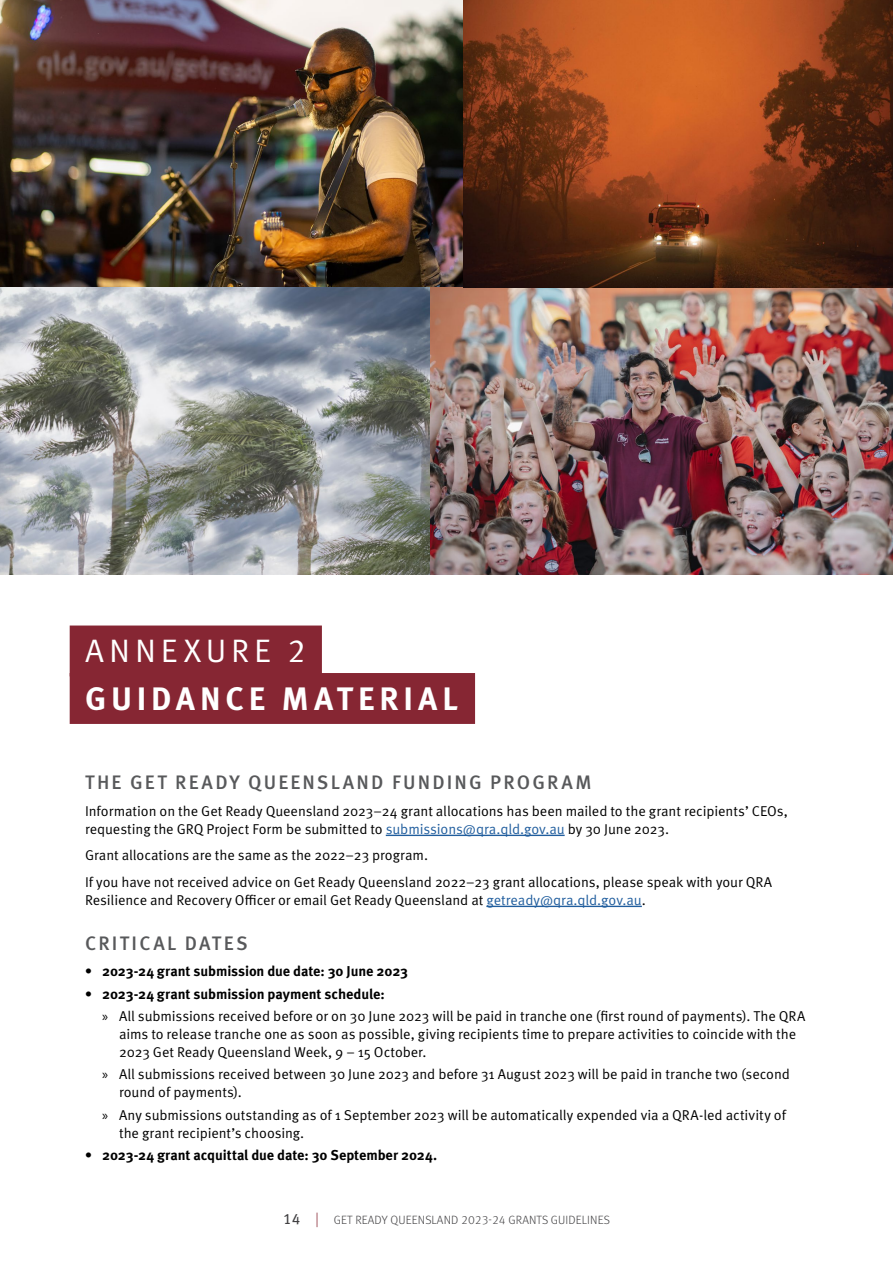
<style>
.page{position:relative;width:893px;height:1263px;background:#fff}
.page>*{position:absolute;margin:0;border:0;box-sizing:border-box;transform-origin:0 0}
.t1{font:700 32.55px "Meta Pro";letter-spacing:.15em;color:#fff}
.t2{font:32.55px "Meta Pro Norm";letter-spacing:.145em;color:#fff}
.t3{font:500 19.5px "Meta Pro";letter-spacing:.11em;color:#58595b}
.t4{font:14.25px/18px "Meta Pro Norm";letter-spacing:-.005em;color:#000}
.t5{font:700 14.25px "Meta Pro";letter-spacing:-.005em;color:#000}
.t6{font:300 12px "Meta Pro";letter-spacing:.01em;color:#414042}
.s1{color:#215e9e}
.s2{font-family:"Myriad Pro"}
.s3{font-weight:400;font-size:15px}
.s4{font-size:15px;color:#862633}
</style>
<div class="page">
<div style="left:70px;top:625px;width:252px;height:51px;background:#862633"></div>
<div style="left:70px;top:673px;width:405px;height:51px;background:#862633"></div>
<hr style="left:386px;top:835px;width:179px;height:1px;background:#215e9e">
<hr style="left:486px;top:906px;width:156px;height:1px;background:#215e9e">
<img style="left:0;top:0;width:893px;height:574px">
<h1 class="t2" style="left:85px;top:626px;width:221px">ANNEXURE 2</h1>
<h1 class="t1" style="left:85px;top:673px;width:374px">GUIDANCE MATERIAL</h1>
<h2 class="t3" style="left:85px;top:767px;width:508px">THE GET READY QUEENSLAND FUNDING PROGRAM</h2>
<p class="t4" style="left:85px;top:801px;width:704px">Information on the Get Ready Queensland 2023–24 grant allocations has been mailed to the grant recipients’ CEOs, requesting the GRQ Project Form be submitted to <span class="s1">submissions@qra.qld.gov.au</span> by 30 June 2023.</p>
<p class="t4" style="left:85px;top:841px;width:689px;line-height:26.5px">Grant allocations are the same as the 2022–23 program.<br>If you have not received advice on Get Ready Queensland 2022–23 grant allocations, please speak with your QRA</p>
<p class="t4" style="left:85px;top:890px;width:562px">Resilience and Recovery Officer or email Get Ready Queensland at <span class="s1">getready@qra.qld.gov.au</span>.</p>
<h2 class="t3" style="left:85px;top:928px;width:164px">CRITICAL DATES</h2>
<p class="t5" style="left:85px;top:960px;width:325px">• 2023-24 grant submission due date: 30 June 2023</p>
<p class="t5" style="left:85px;top:983px;width:301px">• 2023-24 grant submission payment schedule:</p>
<p class="t4" style="left:119px;top:1006px;width:688px;text-indent:-17px"><span class="s2">»</span> All submissions received before or on 30 June 2023 will be paid in tranche one (first round of payments). The QRA aims to release tranche one as soon as possible, giving recipients time to prepare activities to coincide with the<br>2023 Get Ready Queensland Week, 9 – 15 October.</p>
<p class="t4" style="left:119px;top:1064px;width:672px;text-indent:-17px"><span class="s2">»</span> All submissions received between 30 June 2023 and before 31 August 2023 will be paid in tranche two (second round of payments).</p>
<p class="t4" style="left:119px;top:1105px;width:668px;text-indent:-17px"><span class="s2">»</span> Any submissions outstanding as of 1 September 2023 will be automatically expended via a QRA-led activity of the grant recipient’s choosing.</p>
<p class="t5" style="left:85px;top:1144px;width:352px">• 2023-24 grant acquittal due date: 30 September 2024.</p>
<p class="t6" style="left:283px;top:1211px;width:328px"><span class="s3">14</span> <span class="s4">|</span> GET READY QUEENSLAND 2023-24 GRANTS GUIDELINES</p>
</div>
